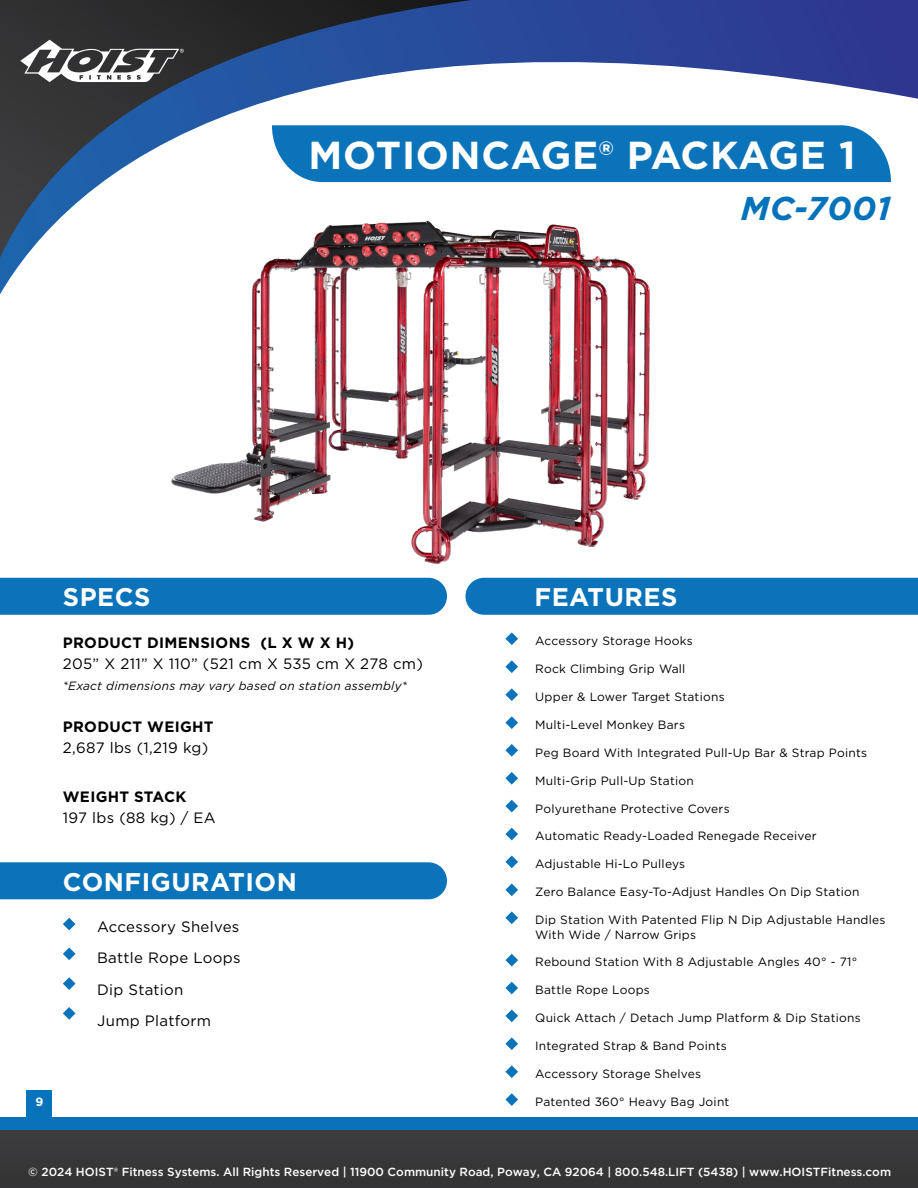
<style>
.page{position:relative;width:918px;height:1188px;background:#fff}
.page>*{position:absolute;margin:0;border:0;box-sizing:border-box;transform-origin:0 0}
.t1{font:700 39px "Gotham";letter-spacing:.02em;color:#fff}
.t2{font:italic 700 33px "Gotham";letter-spacing:.02em;color:#0272ba}
.t3{font:700 25.5px "Gotham";letter-spacing:.02em;color:#fff}
.t4{font:15px/31.5px "Gotham";letter-spacing:.02em;color:#000101}
.t5{font:700 15px "Gotham";letter-spacing:.02em;color:#000101}
.t6{font:12px/14.4px "Gotham";letter-spacing:.02em;color:#000101}
.t7{font:italic 12px "Gotham";letter-spacing:.02em;color:#000101}
.t8{font:700 12px "Gotham";color:#fff}
.t9{font:500 11.7px "Gotham";color:#fff}
</style>
<div class="page">
<svg style="left:0;top:0;width:918px;height:294px"></svg>
<div style="left:0;top:1118px;width:918px;height:70px;background:#0a72ba"></div>
<div style="left:0;top:1130px;width:918px;height:58px;background:#383839"></div>
<div style="left:27px;top:1090px;width:25px;height:30px;background:#0673ba"></div>
<div style="left:272px;top:125px;width:619px;height:57px;background:#0a73ba"></div>
<img style="left:100px;top:178px;width:718px;height:386px">
<div style="left:0;top:578px;width:447px;height:37px;background:#0a73ba"></div>
<div style="left:0;top:862px;width:447px;height:37px;background:#0a73ba"></div>
<div style="left:465px;top:578px;width:453px;height:37px;background:#0a73ba"></div>
<svg style="left:505px;top:632px;width:13px;height:13px"></svg>
<svg style="left:505px;top:688px;width:13px;height:13px"></svg>
<svg style="left:505px;top:744px;width:13px;height:13px"></svg>
<svg style="left:505px;top:800px;width:13px;height:12px"></svg>
<svg style="left:505px;top:856px;width:13px;height:12px"></svg>
<svg style="left:505px;top:911px;width:13px;height:13px"></svg>
<svg style="left:505px;top:660px;width:13px;height:13px"></svg>
<svg style="left:505px;top:716px;width:13px;height:13px"></svg>
<svg style="left:505px;top:772px;width:13px;height:13px"></svg>
<svg style="left:505px;top:828px;width:13px;height:12px"></svg>
<svg style="left:505px;top:884px;width:13px;height:12px"></svg>
<svg style="left:505px;top:954px;width:13px;height:12px"></svg>
<svg style="left:505px;top:1010px;width:13px;height:12px"></svg>
<svg style="left:505px;top:1065px;width:13px;height:13px"></svg>
<svg style="left:505px;top:982px;width:13px;height:12px"></svg>
<svg style="left:505px;top:1037px;width:13px;height:13px"></svg>
<svg style="left:505px;top:1093px;width:13px;height:13px"></svg>
<svg style="left:63px;top:918px;width:13px;height:12px"></svg>
<svg style="left:63px;top:948px;width:13px;height:12px"></svg>
<svg style="left:63px;top:977px;width:13px;height:13px"></svg>
<svg style="left:63px;top:1007px;width:13px;height:13px"></svg>
<h1 class="t1" style="left:309px;top:130px;width:549px">MOTIONCAGE® PACKAGE 1</h1>
<h2 class="t2" style="left:741px;top:187px;width:152px">MC-7001</h2>
<h3 class="t3" style="left:63px;top:581px;width:89px">SPECS</h3>
<p class="t5" style="left:63px;top:632px;width:293px">PRODUCT DIMENSIONS (L X W X H)</p>
<p class="t4" style="left:63px;top:647px;width:362px">205” X 211” X 110” (521 cm X 535 cm X 278 cm)</p>
<p class="t7" style="left:63px;top:678px;width:346px">*Exact dimensions may vary based on station assembly*</p>
<p class="t5" style="left:63px;top:716px;width:152px">PRODUCT WEIGHT</p>
<p class="t4" style="left:63px;top:731px;width:147px">2,687 lbs (1,219 kg)</p>
<p class="t5" style="left:63px;top:787px;width:125px">WEIGHT STACK</p>
<p class="t4" style="left:63px;top:802px;width:154px">197 lbs (88 kg) / EA</p>
<h3 class="t3" style="left:63px;top:865px;width:236px">CONFIGURATION</h3>
<p class="t4" style="left:97px;top:910px;width:145px">Accessory Shelves<br>Battle Rope Loops<br>Dip Station<br>Jump Platform</p>
<p class="t8" style="left:35px;top:1093px;width:9px">9</p>
<h3 class="t3" style="left:534px;top:581px;width:144px">FEATURES</h3>
<p class="t6" style="left:535px;top:633px;width:159px">Accessory Storage Hooks</p>
<p class="t6" style="left:535px;top:661px;width:152px">Rock Climbing Grip Wall</p>
<p class="t6" style="left:535px;top:689px;width:191px">Upper &amp; Lower Target Stations</p>
<p class="t6" style="left:535px;top:717px;width:151px">Multi-Level Monkey Bars</p>
<p class="t6" style="left:535px;top:745px;width:333px">Peg Board With Integrated Pull-Up Bar &amp; Strap Points</p>
<p class="t6" style="left:535px;top:773px;width:160px">Multi-Grip Pull-Up Station</p>
<p class="t6" style="left:535px;top:801px;width:196px">Polyurethane Protective Covers</p>
<p class="t6" style="left:535px;top:829px;width:283px">Automatic Ready-Loaded Renegade Receiver</p>
<p class="t6" style="left:535px;top:857px;width:151px">Adjustable Hi-Lo Pulleys</p>
<p class="t6" style="left:535px;top:885px;width:326px">Zero Balance Easy-To-Adjust Handles On Dip Station</p>
<p class="t6" style="left:535px;top:912px;width:352px">Dip Station With Patented Flip N Dip Adjustable Handles<br>With Wide / Narrow Grips</p>
<p class="t6" style="left:535px;top:955px;width:323px">Rebound Station With 8 Adjustable Angles 40° - 71°</p>
<p class="t6" style="left:535px;top:983px;width:116px">Battle Rope Loops</p>
<p class="t6" style="left:535px;top:1011px;width:327px">Quick Attach / Detach Jump Platform &amp; Dip Stations</p>
<p class="t6" style="left:535px;top:1038px;width:193px">Integrated Strap &amp; Band Points</p>
<p class="t6" style="left:535px;top:1066px;width:167px">Accessory Storage Shelves</p>
<p class="t6" style="left:535px;top:1094px;width:196px">Patented 360° Heavy Bag Joint</p>
<p class="t9" style="left:28px;top:1164px;width:864px">© 2024 HOIST® Fitness Systems. All Rights Reserved | 11900 Community Road, Poway, CA 92064 | 800.548.LIFT (5438) | www.HOISTFitness.com</p>
</div>
